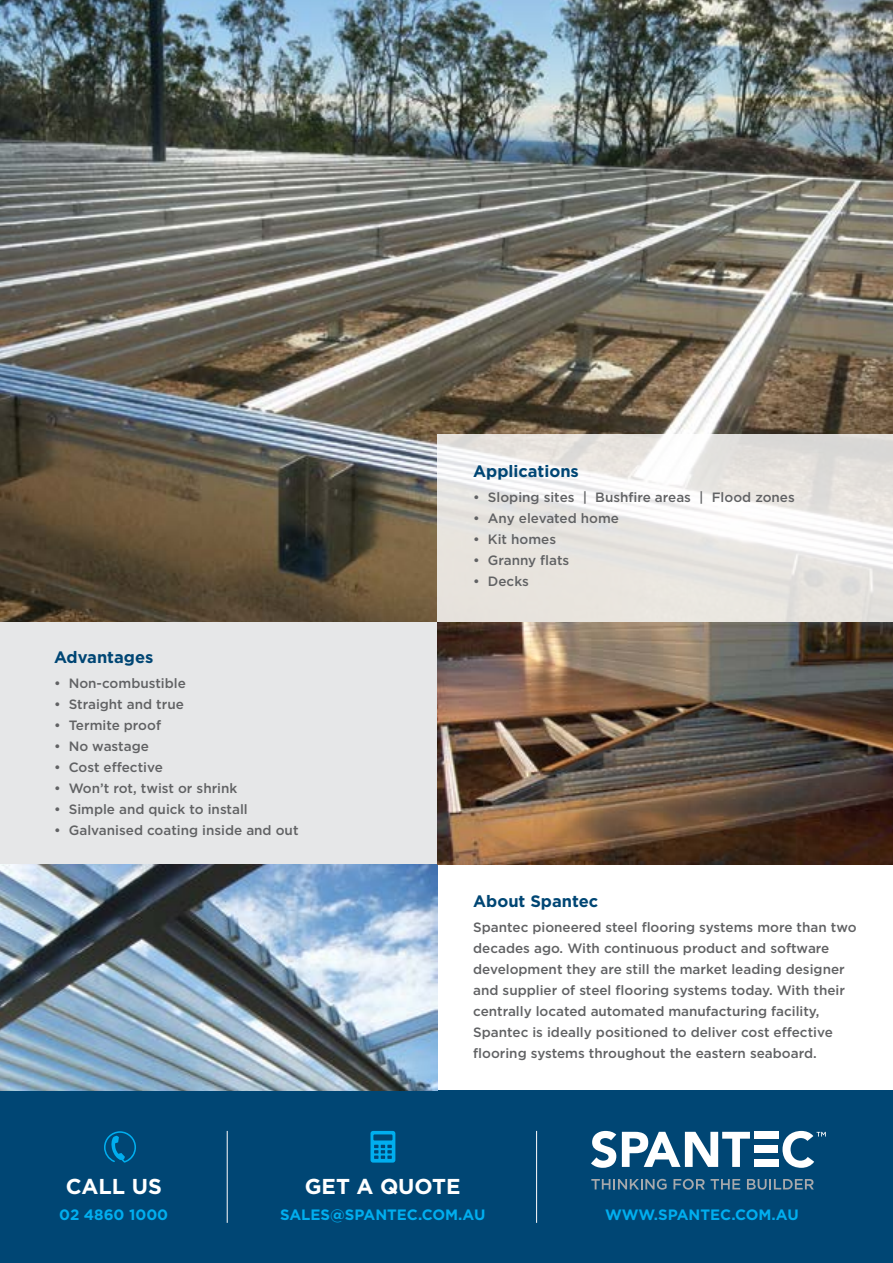
<style>
.page{position:relative;width:893px;height:1263px;background:#fff}
.page>*{position:absolute;margin:0;border:0;box-sizing:border-box;transform-origin:0 0}
.t1{font:700 21.6px "Gotham";color:#fff}
.t2{font:700 16.5px "Gotham";color:#004674}
.t3{font:700 15px "Gotham";color:#00aeef}
.t4{font:500 13.5px/21px "Gotham";color:#616264}
</style>
<div class="page">
<img style="left:0;top:0;width:893px;height:622px">
<svg style="left:437px;top:434px;width:456px;height:188px;fill:#e8e5e0"></svg>
<div style="left:0;top:622px;width:893px;height:243px;background:#e6e7e8"></div>
<div style="left:0;top:1091px;width:893px;height:172px;background:#004674"></div>
<svg style="left:591px;top:1131px;width:25px;height:37px"></svg>
<svg style="left:622px;top:1132px;width:128px;height:35px"></svg>
<div style="left:754px;top:1132px;width:24px;height:7px;background:#fff"></div>
<div style="left:754px;top:1145px;width:24px;height:7px;background:#fff"></div>
<div style="left:754px;top:1160px;width:24px;height:7px;background:#fff"></div>
<svg style="left:591px;top:1179px;width:76px;height:11px"></svg>
<svg style="left:673px;top:1179px;width:32px;height:11px"></svg>
<svg style="left:711px;top:1179px;width:29px;height:10px"></svg>
<svg style="left:747px;top:1179px;width:67px;height:11px"></svg>
<svg style="left:782px;top:1131px;width:44px;height:37px"></svg>
<svg style="left:370px;top:1131px;width:25px;height:31px"></svg>
<svg style="left:104px;top:1131px;width:32px;height:32px"></svg>
<hr style="left:227px;top:1131px;width:1px;height:92px;background:#fff">
<hr style="left:536px;top:1131px;width:1px;height:92px;background:#fff">
<img style="left:0;top:865px;width:437px;height:226px">
<img style="left:437px;top:622px;width:456px;height:243px">
<p class="t2" style="left:54px;top:646px;width:101px">ADVANTAGES</p>
<p class="t4" style="left:54px;top:672px;width:133px">• Non-combustible</p>
<p class="t4" style="left:54px;top:693px;width:131px">• Straight and true</p>
<p class="t4" style="left:54px;top:714px;width:109px">• Termite proof</p>
<p class="t4" style="left:54px;top:735px;width:96px">• No wastage</p>
<p class="t4" style="left:54px;top:756px;width:110px">• Cost effective</p>
<p class="t4" style="left:54px;top:777px;width:185px">• Won’t rot, twist or shrink</p>
<p class="t4" style="left:54px;top:798px;width:195px">• Simple and quick to install</p>
<p class="t4" style="left:54px;top:819px;width:246px">• Galvanised coating inside and out</p>
<p class="t2" style="left:473px;top:460px;width:107px">APPLICATIONS</p>
<p class="t4" style="left:473px;top:486px;width:323px">• Sloping sites | Bushfire areas | Flood zones</p>
<p class="t4" style="left:473px;top:507px;width:147px">• Any elevated home</p>
<p class="t4" style="left:473px;top:528px;width:84px">• Kit homes</p>
<p class="t4" style="left:473px;top:549px;width:98px">• Granny flats</p>
<p class="t4" style="left:473px;top:570px;width:57px">• Decks</p>
<p class="t2" style="left:473px;top:890px;width:127px">ABOUT SPANTEC</p>
<p class="t4" style="left:473px;top:917px;width:385px">Spantec pioneered steel flooring systems more than two decades ago. With continuous product and software development they are still the market leading designer and supplier of steel flooring systems today. With their centrally located automated manufacturing facility, Spantec is ideally positioned to deliver cost effective flooring systems throughout the eastern seaboard.</p>
<h1 class="t1" style="left:66px;top:1172px;width:16px">CALL</h1>
<h1 class="t1" style="left:132px;top:1172px;width:32px">US</h1>
<p class="t3" style="left:59px;top:1205px;width:110px">02 4860 1000</p>
<h1 class="t1" style="left:305px;top:1172px;width:157px">GET A QUOTE</h1>
<p class="t3" style="left:280px;top:1205px;width:207px">SALES@SPANTEC.COM.AU</p>
<p class="t3" style="left:605px;top:1205px;width:195px">WWW.SPANTEC.COM.AU</p>
</div>
